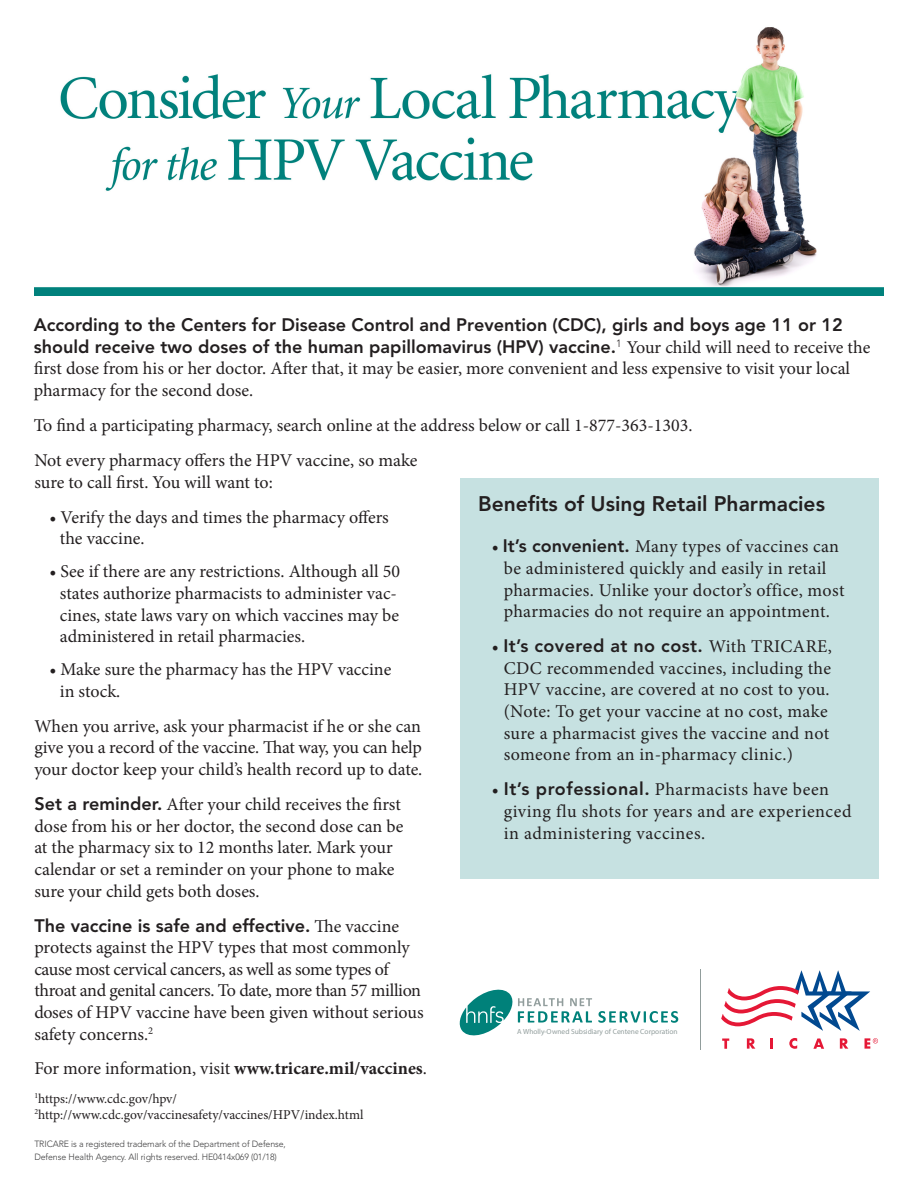
<style>
.page{position:relative;width:918px;height:1188px;background:#fff}
.page>*{position:absolute;margin:0;border:0;box-sizing:border-box;transform-origin:0 0}
.t1{font:800 21px "Avenir LT Std";color:#231f20}
.t2{font:18px/21.6px "Minion Pro";color:#231f20}
.t3{font:18px/21.6px "Minion Pro";letter-spacing:.02em;color:#231f20}
.t4{font:18px/21.6px "Minion Pro";letter-spacing:.03em;color:#231f20}
.t5{font:13.5px "Minion Pro";color:#231f20}
.footnote{font:300 9px/13.5px "Avenir LT Std";letter-spacing:-.01em;color:#3e3e3f}
.t6{font:7.35px "Myriad Pro";color:#919d9c}
.s1{font-family:"Avenir LT Std";font-weight:800}
.s2{font-weight:700}
</style>
<div class="page">
<div style="left:460px;top:478px;width:418px;height:400px;background:#c6e1e1"></div>
<img style="left:34px;top:27px;width:850px;height:269px">
<svg style="left:721px;top:970px;width:149px;height:61px"></svg>
<svg style="left:722px;top:1039px;width:7px;height:10px"></svg>
<svg style="left:747px;top:1038px;width:8px;height:11px"></svg>
<svg style="left:771px;top:1038px;width:2px;height:11px"></svg>
<svg style="left:789px;top:1038px;width:8px;height:11px"></svg>
<svg style="left:813px;top:1039px;width:11px;height:10px"></svg>
<svg style="left:840px;top:1038px;width:8px;height:11px"></svg>
<svg style="left:865px;top:1038px;width:13px;height:11px"></svg>
<hr style="left:700px;top:969px;width:1px;height:81px;background:#919d9c">
<svg style="left:598px;top:1011px;width:80px;height:12px"></svg>
<svg style="left:459px;top:989px;width:133px;height:47px"></svg>
<p class="t2" style="left:34px;top:315px;width:838px"><span class="s1">According to the Centers for Disease Control and Prevention (CDC), girls and boys age 11 or 12 should receive two doses of the human papillomavirus (HPV) vaccine.</span><sup>1</sup> Your child will need to receive the first dose from his or her doctor. After that, it may be easier, more convenient and less expensive to visit your local pharmacy for the second dose.</p>
<p class="t2" style="left:34px;top:415px;width:660px">To find a participating pharmacy, search online at the address below or call 1-877-363-1303.</p>
<p class="t2" style="left:34px;top:450px;width:385px">Not every pharmacy offers the HPV vaccine, so make sure to call first. You will want to:</p>
<p class="t2" style="left:60px;top:506px;width:331px;text-indent:-10px">• Verify the days and times the pharmacy offers the vaccine.</p>
<p class="t2" style="left:60px;top:561px;width:342px;text-indent:-10px">• See if there are any restrictions. Although all 50 states authorize pharmacists to administer vac&shy;cines, state laws vary on which vaccines may be administered in retail pharmacies.</p>
<p class="t2" style="left:60px;top:659px;width:333px;text-indent:-10px">• Make sure the pharmacy has the HPV vaccine in stock.</p>
<p class="t2" style="left:34px;top:715px;width:390px;text-align:justify">When you arrive, ask your pharmacist if he or she can give you a record of the vaccine. That way, you can help your doctor keep your child’s health record up to date.</p>
<p class="t2" style="left:34px;top:794px;width:371px"><span class="s1">Set a reminder.</span> After your child receives the first dose from his or her doctor, the second dose can be at the pharmacy six to 12 months later. Mark your calendar or set a reminder on your phone to make sure your child gets both doses.</p>
<p class="t2" style="left:34px;top:915px;width:391px"><span class="s1">The vaccine is safe and effective.</span> The vaccine protects against the HPV types that most commonly cause most cervical cancers, as well as some types of throat and genital cancers. To date, more than 57 million doses of HPV vaccine have been given without serious safety concerns.<sup>2</sup></p>
<p class="t2" style="left:34px;top:1058px;width:394px">For more information, visit <span class="s2">www.tricare.mil/vaccines</span>.</p>
<p class="t5" style="left:34px;top:1089px;width:144px"><sup>1</sup>https://www.cdc.gov/hpv/</p>
<p class="t5" style="left:34px;top:1106px;width:331px"><sup>2</sup>http://www.cdc.gov/vaccinesafety/vaccines/HPV/index.html</p>
<p class="t1" style="left:478px;top:491px;width:348px">Benefits of Using Retail Pharmacies</p>
<p class="t3" style="left:504px;top:536px;width:342px;text-indent:-12px">• <span class="s1">It’s convenient.</span> Many types of vaccines can be administered quickly and easily in retail pharmacies. Unlike your doctor’s office, most pharmacies do not require an appointment.</p>
<p class="t3" style="left:504px;top:636px;width:330px;text-indent:-12px">• <span class="s1">It’s covered at no cost.</span> With TRICARE, CDC recommended vaccines, including the HPV vaccine, are covered at no cost to you. (Note: To get your vaccine at no cost, make sure a pharmacist gives the vaccine and not someone from an in-pharmacy clinic.)</p>
<p class="t4" style="left:504px;top:779px;width:349px;text-indent:-12px">• <span class="s1">It’s professional.</span> Pharmacists have been giving flu shots for years and are experienced in administering vaccines.</p>
<p class="t6" style="left:517px;top:1027px;width:162px">A Wholly-Owned Subsidiary of Centene Corporation</p>
<p class="footnote" style="left:34px;top:1137px;width:253px">TRICARE is a registered trademark of the Department of Defense,<br>Defense Health Agency. All rights reserved. HE0414x069 (01/18)</p>
</div>
